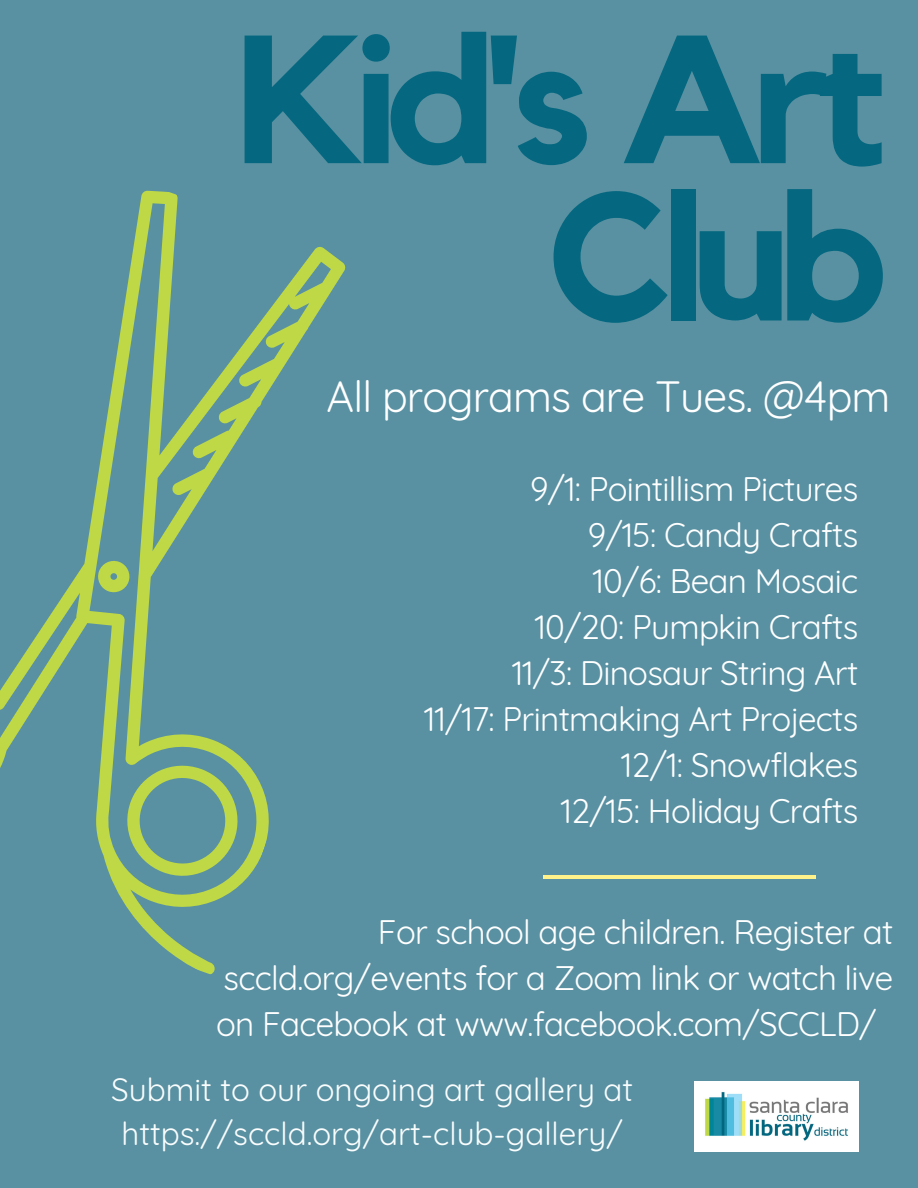
<style>
.page{position:relative;width:918px;height:1188px;background:#5991a2}
.page>*{position:absolute;margin:0;border:0;box-sizing:border-box;transform-origin:0 0}
.t1{font:700 180px/157.4px "Kollektif";letter-spacing:-.06em;color:#056880;text-align:right}
.t2{font:42.75px "Quicksand";letter-spacing:-.02em;color:#fff}
.t3{font:33.15px/45.9px "Quicksand";letter-spacing:-.02em;color:#fff;text-align:right}
.t4{font:31.5px/43.8px "Quicksand";color:#fafdfd;text-align:center}
</style>
<div class="page">
<svg style="left:0;top:190px;width:346px;height:785px"></svg>
<svg style="left:111px;top:750px;width:143px;height:142px"></svg>
<svg style="left:94px;top:557px;width:40px;height:40px"></svg>
<hr style="left:544px;top:876px;width:272px;height:3px;background:#fff28b">
<img style="left:694px;top:1081px;width:164px;height:71px">
<h1 class="t1" style="left:236px;top:29px;width:651px">Kid's Art<br>Club</h1>
<p class="t2" style="left:327px;top:369px;width:565px">All programs are Tues. @4pm</p>
<p class="t3" style="left:424px;top:466px;width:436px">9/1: Pointillism Pictures<br>9/15: Candy Crafts<br>10/6: Bean Mosaic<br>10/20: Pumpkin Crafts<br>11/3: Dinosaur String Art<br>11/17: Printmaking Art Projects<br>12/1: Snowflakes<br>12/15: Holiday Crafts</p>
<p class="t3" style="left:216px;top:908px;width:679px;text-align:justify;text-indent:162px">For school age children. Register at sccld.org/events for a Zoom link or watch live on Facebook at www.facebook.com/SCCLD/</p>
<p class="t4" style="left:111px;top:1068px;width:524px">Submit to our ongoing art gallery at https://sccld.org/art-club-gallery/</p>
</div>
